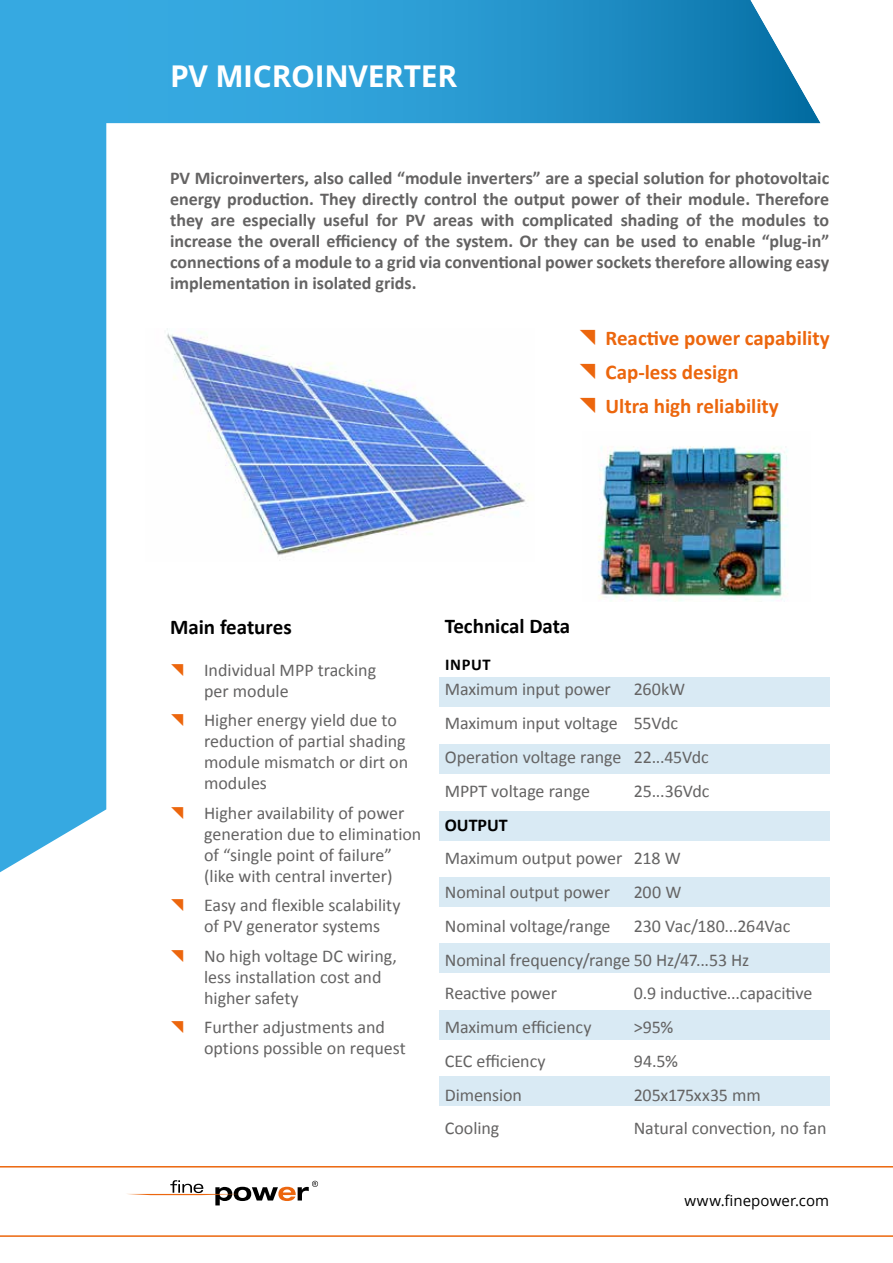
<style>
.page{position:relative;width:893px;height:1263px;background:#fff}
.page>*{position:absolute;margin:0;border:0;box-sizing:border-box;transform-origin:0 0}
.t1{font:700 30px "Open Sans";letter-spacing:-.01em;color:#fff}
.t2{font:700 21px/33.8px "Calibri";color:#ec660d}
.t3{font:700 21px "Calibri";color:#000}
.t4{font:18px/21px "Calibri";color:#646363}
.t5{font:700 18px/21px "Calibri";color:#646363;text-align:justify}
.t6{font:700 18px "Calibri";color:#000}
.t7{font:700 16.5px "Calibri";letter-spacing:.04em;color:#000}
.t8{font:15px "Open Sans";letter-spacing:.005em;color:#000}
</style>
<div class="page">
<svg style="left:0;top:0;width:821px;height:123px;background:#329dd2"></svg>
<hr style="left:0;top:1166px;width:893px;height:1px;background:#ec660d">
<hr style="left:0;top:1235px;width:893px;height:2px;background:#ec660d">
<div style="left:0;top:121px;width:106px;height:752px;background:#36a9e1"></div>
<svg style="left:127px;top:1180px;width:191px;height:25px"></svg>
<img style="left:167px;top:328px;width:358px;height:228px">
<img style="left:598px;top:446px;width:190px;height:155px">
<div style="left:439px;top:943px;width:390px;height:30px;background:#d9eaf4"></div>
<div style="left:439px;top:1009px;width:390px;height:30px;background:#d9eaf4"></div>
<div style="left:439px;top:1076px;width:390px;height:29px;background:#d9eaf4"></div>
<div style="left:439px;top:677px;width:390px;height:30px;background:#d9eaf4"></div>
<div style="left:439px;top:744px;width:390px;height:30px;background:#d9eaf4"></div>
<div style="left:439px;top:811px;width:390px;height:29px;background:#d9eaf4"></div>
<div style="left:439px;top:877px;width:390px;height:29px;background:#d9eaf4"></div>
<h1 class="t1" style="left:170px;top:59px;width:289px">PV MICROINVERTER</h1>
<p class="t5" style="left:170px;top:166px;width:661px">PV Microinverters, also called “module inverters” are a special solution for photovoltaic energy production. They directly control the output power of their module. Therefore they are especially useful for PV areas with complicated shading of the modules to increase the overall efficiency of the system. Or they can be used to enable “plug-in” connections of a module to a grid via conventional power sockets therefore allowing easy implementation in isolated grids.</p>
<p class="t2" style="left:605px;top:320px;width:226px">Reactive power capability<br>Cap-less design<br>Ultra high reliability</p>
<p class="t3" style="left:170px;top:614px;width:123px">Main features</p>
<p class="t4" style="left:204px;top:660px;width:174px">Individual MPP tracking per module</p>
<p class="t4" style="left:204px;top:711px;width:205px">Higher energy yield due to reduction of partial shading module mismatch or dirt on modules</p>
<p class="t4" style="left:204px;top:803px;width:219px">Higher availability of power generation due to elimination of “single point of failure” (like with central inverter)</p>
<p class="t4" style="left:204px;top:896px;width:198px">Easy and flexible scalability of PV generator systems</p>
<p class="t4" style="left:204px;top:946px;width:194px">No high voltage DC wiring, less installation cost and higher safety</p>
<p class="t4" style="left:204px;top:1018px;width:203px">Further adjustments and options possible on request</p>
<p class="t3" style="left:445px;top:613px;width:127px">Technical Data</p>
<p class="t7" style="left:445px;top:654px;width:47px">INPUT</p>
<p class="t4" style="left:445px;top:680px;width:168px">Maximum input power</p>
<p class="t4" style="left:445px;top:674px;width:266px;line-height:33.8px;text-indent:189px">260kW<br>Maximum input voltage 55Vdc<br>Operation voltage range 22...45Vdc<br>MPPT voltage range</p>
<p class="t4" style="left:634px;top:779px;width:77px">25...36Vdc</p>
<p class="t6" style="left:445px;top:813px;width:64px">OUTPUT</p>
<p class="t4" style="left:445px;top:843px;width:237px;line-height:33.8px">Maximum output power 218 W<br>Nominal output power</p>
<p class="t4" style="left:634px;top:883px;width:49px">200 W</p>
<p class="t4" style="left:445px;top:914px;width:167px">Nominal voltage/range</p>
<p class="t4" style="left:445px;top:908px;width:347px;line-height:33.8px;text-indent:189px">230 Vac/180...264Vac<br>Nominal frequency/range 50 Hz/47...53 Hz<br>Reactive power</p>
<p class="t4" style="left:634px;top:982px;width:180px">0.9 inductive...capacitive</p>
<p class="t4" style="left:445px;top:1016px;width:148px">Maximum efficiency</p>
<p class="t4" style="left:634px;top:1016px;width:41px">&gt;95%</p>
<p class="t4" style="left:445px;top:1049px;width:102px">CEC efficiency</p>
<p class="t4" style="left:634px;top:1049px;width:46px">94.5%</p>
<p class="t4" style="left:445px;top:1083px;width:79px">Dimension</p>
<p class="t4" style="left:634px;top:1083px;width:128px">205x175xx35 mm</p>
<p class="t4" style="left:445px;top:1117px;width:56px">Cooling</p>
<p class="t4" style="left:634px;top:1117px;width:194px">Natural convection, no fan</p>
<p class="t8" style="left:684px;top:1191px;width:146px">www.finepower.com</p>
</div>
